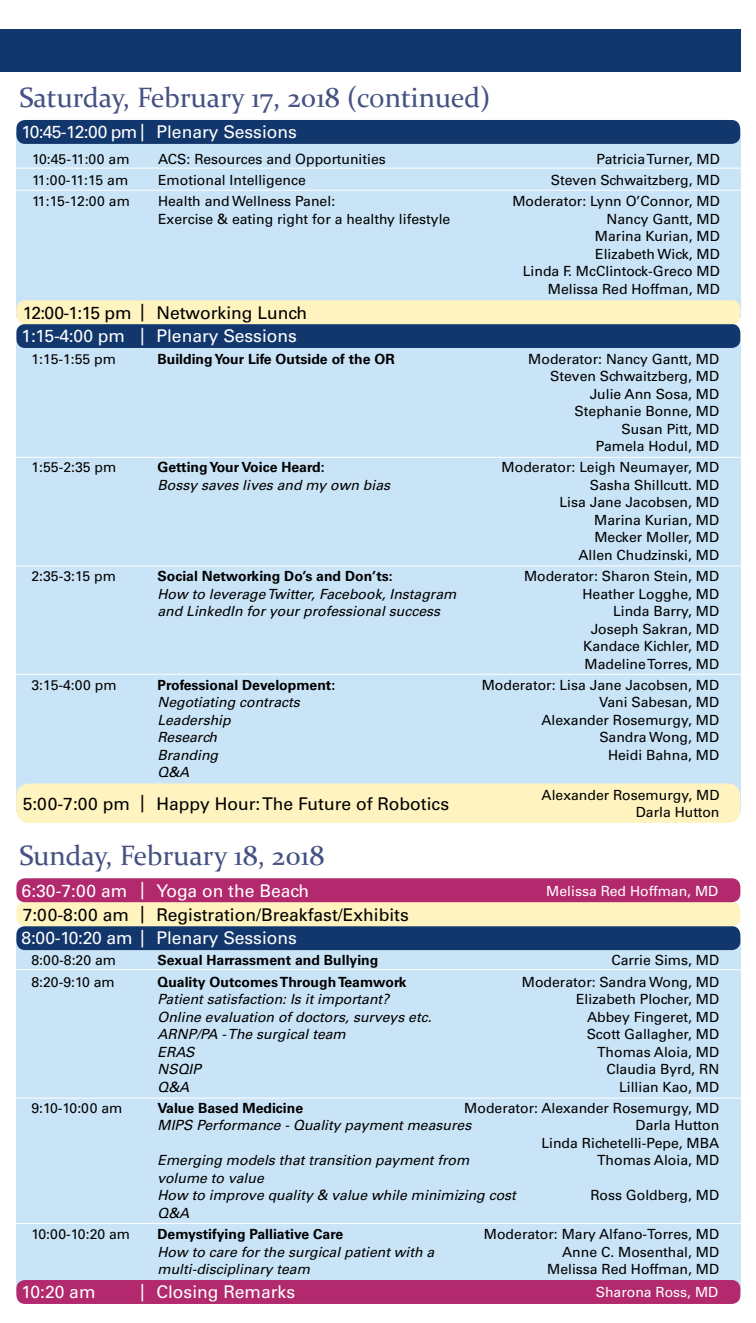
<style>
.page{position:relative;width:756px;height:1323px;background:#fff}
.page>*{position:absolute;margin:0;border:0;box-sizing:border-box;transform-origin:0 0}
.t1{font:28px "Constantia";color:#455182}
.t2{font:17.5px "Univers LT Std";color:#fff}
.t3{font:17.5px "Univers LT Std";color:#000}
.t4{font:14px/17.5px "Univers LT Std";color:#000;text-align:right}
.t5{font:italic 14px/17.5px "Univers LT Std";color:#000}
.t6{font:700 14px "Univers LT Std";color:#000}
.t7{font:14px "Univers LT Std";color:#fff}
</style>
<div class="page">
<div style="left:16px;top:938px;width:724px;height:354px;background:#cae4f7"></div>
<div style="left:16px;top:926px;width:724px;height:24px;background:#12376c;border-radius:9px"></div>
<div style="left:16px;top:341px;width:724px;height:471px;background:#cae4f7"></div>
<div style="left:16px;top:132px;width:724px;height:185px;background:#cae4f7"></div>
<div style="left:0;top:30px;width:740px;height:42px;background:#12376c"></div>
<div style="left:16px;top:902px;width:724px;height:24px;background:#fff3bf;border-radius:9px"></div>
<div style="left:16px;top:878px;width:724px;height:24px;background:#b3296d;border-radius:9px"></div>
<div style="left:16px;top:1280px;width:724px;height:24px;background:#b3296d;border-radius:9px"></div>
<div style="left:16px;top:120px;width:724px;height:24px;background:#12376c;border-radius:9px"></div>
<div style="left:16px;top:324px;width:724px;height:24px;background:#12376c;border-radius:9px"></div>
<hr style="left:13px;top:674px;width:733px;height:1px;background:#fff">
<hr style="left:11px;top:1098px;width:737px;height:1px;background:#fff">
<hr style="left:11px;top:1223px;width:737px;height:1px;background:#fff">
<hr style="left:12px;top:190px;width:736px;height:1px;background:#fff">
<hr style="left:11px;top:565px;width:733px;height:1px;background:#fff">
<hr style="left:12px;top:457px;width:732px;height:1px;background:#fff">
<hr style="left:14px;top:969px;width:732px;height:1px;background:#fff">
<hr style="left:14px;top:168px;width:733px;height:1px;background:#fff">
<div style="left:16px;top:784px;width:724px;height:39px;background:#fff3bf;border-radius:13px"></div>
<div style="left:16px;top:300px;width:724px;height:24px;background:#fff3bf;border-radius:9px"></div>
<h1 class="t1" style="left:19px;top:78px;width:473px">Saturday, February 17, 2018 (continued)</h1>
<p class="t2" style="left:22px;top:122px;width:277px">10:45-12:00 pm| Plenary Sessions</p>
<p class="t4" style="left:32px;top:150px;width:99px">10:45-11:00 am</p>
<p class="t4" style="left:158px;top:150px;width:229px">ACS: Resources and Opportunities</p>
<p class="t4" style="left:597px;top:150px;width:125px">Patricia Turner, MD</p>
<p class="t4" style="left:32px;top:171px;width:98px">11:00-11:15 am</p>
<p class="t4" style="left:158px;top:171px;width:149px">Emotional Intelligence</p>
<p class="t4" style="left:551px;top:171px;width:171px">Steven Schwaitzberg, MD</p>
<p class="t4" style="left:32px;top:193px;width:99px">11:15-12:00 am</p>
<p class="t4" style="left:158px;top:193px;width:179px">Health and Wellness Panel:</p>
<p class="t4" style="left:512px;top:193px;width:209px">Moderator: Lynn O’Connor, MD</p>
<p class="t4" style="left:158px;top:210px;width:294px">Exercise &amp; eating right for a healthy lifestyle</p>
<p class="t4" style="left:523px;top:210px;width:199px">Nancy Gantt, MD<br>Marina Kurian, MD<br>Elizabeth Wick, MD<br>Linda F. McClintock-Greco MD<br>Melissa Red Hoffman, MD</p>
<p class="t3" style="left:23px;top:302px;width:286px">12:00-1:15 pm | Networking Lunch</p>
<p class="t4" style="left:32px;top:350px;width:86px">1:15-1:55 pm</p>
<p class="t6" style="left:158px;top:350px;width:239px">Building Your Life Outside of the OR</p>
<p class="t4" style="left:528px;top:350px;width:193px">Moderator: Nancy Gantt, MD<br>Steven Schwaitzberg, MD<br>Julie Ann Sosa, MD<br>Stephanie Bonne, MD<br>Susan Pitt, MD<br>Pamela Hodul, MD</p>
<p class="t4" style="left:32px;top:459px;width:86px">1:55-2:35 pm</p>
<p class="t6" style="left:158px;top:459px;width:169px">Getting Your Voice Heard:</p>
<p class="t4" style="left:502px;top:459px;width:219px">Moderator: Leigh Neumayer, MD</p>
<p class="t5" style="left:158px;top:476px;width:234px">Bossy saves lives and my own bias</p>
<p class="t4" style="left:560px;top:476px;width:161px">Sasha Shillcutt. MD<br>Lisa Jane Jacobsen, MD<br>Marina Kurian, MD<br>Mecker Moller, MD<br>Allen Chudzinski, MD</p>
<p class="t4" style="left:32px;top:568px;width:86px">2:35-3:15 pm</p>
<p class="t6" style="left:158px;top:568px;width:237px">Social Networking Do’s and Don’ts:</p>
<p class="t4" style="left:524px;top:568px;width:197px">Moderator: Sharon Stein, MD</p>
<p class="t5" style="left:158px;top:585px;width:300px">How to leverage Twitter, Facebook, Instagram</p>
<p class="t4" style="left:582px;top:585px;width:138px">Heather Logghe, MD</p>
<p class="t5" style="left:158px;top:603px;width:284px">and LinkedIn for your professional success</p>
<p class="t4" style="left:583px;top:603px;width:138px">Linda Barry, MD<br>Joseph Sakran, MD<br>Kandace Kichler, MD<br>Madeline Torres, MD</p>
<p class="t4" style="left:32px;top:676px;width:87px">3:15-4:00 pm</p>
<p class="t6" style="left:158px;top:677px;width:179px">Professional Development:</p>
<p class="t4" style="left:482px;top:676px;width:239px">Moderator: Lisa Jane Jacobsen, MD</p>
<p class="t5" style="left:158px;top:694px;width:144px">Negotiating contracts</p>
<p class="t4" style="left:599px;top:694px;width:122px">Vani Sabesan, MD</p>
<p class="t5" style="left:158px;top:711px;width:75px">Leadership</p>
<p class="t4" style="left:541px;top:711px;width:179px">Alexander Rosemurgy, MD</p>
<p class="t5" style="left:158px;top:729px;width:61px">Research</p>
<p class="t4" style="left:600px;top:729px;width:121px">Sandra Wong, MD</p>
<p class="t5" style="left:158px;top:746px;width:62px">Branding</p>
<p class="t4" style="left:608px;top:746px;width:113px">Heidi Bahna, MD</p>
<p class="t5" style="left:158px;top:764px;width:33px">Q&amp;A</p>
<p class="t2" style="left:22px;top:326px;width:277px">1:15-4:00 pm | Plenary Sessions</p>
<p class="t3" style="left:23px;top:793px;width:428px">5:00-7:00 pm | Happy Hour: The Future of Robotics</p>
<p class="t4" style="left:542px;top:786px;width:179px">Alexander Rosemurgy, MD<br>Darla Hutton</p>
<h1 class="t1" style="left:19px;top:837px;width:307px">Sunday, February 18, 2018</h1>
<p class="t3" style="left:23px;top:904px;width:388px">7:00-8:00 am | Registration/Breakfast/Exhibits</p>
<p class="t2" style="left:22px;top:880px;width:289px">6:30-7:00 am | Yoga on the Beach</p>
<p class="t2" style="left:22px;top:928px;width:277px">8:00-10:20 am | Plenary Sessions</p>
<p class="t7" style="left:546px;top:882px;width:174px">Melissa Red Hoffman, MD</p>
<p class="t4" style="left:32px;top:952px;width:86px">8:00-8:20 am</p>
<p class="t6" style="left:158px;top:952px;width:222px">Sexual Harrassment and Bullying</p>
<p class="t4" style="left:611px;top:952px;width:109px">Carrie Sims, MD</p>
<p class="t4" style="left:32px;top:973px;width:85px">8:20-9:10 am</p>
<p class="t6" style="left:158px;top:973px;width:251px">Quality Outcomes Through Teamwork</p>
<p class="t4" style="left:522px;top:973px;width:199px">Moderator: Sandra Wong, MD</p>
<p class="t5" style="left:158px;top:991px;width:233px">Patient satisfaction: Is it important?</p>
<p class="t4" style="left:576px;top:990px;width:145px">Elizabeth Plocher, MD</p>
<p class="t5" style="left:158px;top:1008px;width:276px">Online evaluation of doctors, surveys etc.</p>
<p class="t4" style="left:587px;top:1008px;width:134px">Abbey Fingeret, MD</p>
<p class="t5" style="left:158px;top:1026px;width:190px">ARNP/PA - The surgical team</p>
<p class="t4" style="left:587px;top:1025px;width:134px">Scott Gallagher, MD</p>
<p class="t5" style="left:158px;top:1043px;width:39px">ERAS</p>
<p class="t4" style="left:597px;top:1043px;width:124px">Thomas Aloia, MD</p>
<p class="t5" style="left:158px;top:1061px;width:45px">NSQIP</p>
<p class="t4" style="left:606px;top:1060px;width:114px">Claudia Byrd, RN</p>
<p class="t5" style="left:158px;top:1078px;width:33px">Q&amp;A</p>
<p class="t4" style="left:619px;top:1078px;width:102px">Lillian Kao, MD</p>
<p class="t4" style="left:32px;top:1099px;width:92px">9:10-10:00 am</p>
<p class="t6" style="left:158px;top:1100px;width:147px">Value Based Medicine</p>
<p class="t4" style="left:464px;top:1099px;width:256px">Moderator: Alexander Rosemurgy, MD</p>
<p class="t5" style="left:158px;top:1117px;width:315px">MIPS Performance - Quality payment measures</p>
<p class="t4" style="left:541px;top:1117px;width:179px">Darla Hutton<br>Linda Richetelli-Pepe, MBA</p>
<p class="t5" style="left:158px;top:1152px;width:313px">Emerging models that transition payment from</p>
<p class="t4" style="left:597px;top:1152px;width:124px">Thomas Aloia, MD</p>
<p class="t5" style="left:158px;top:1169px;width:360px">volume to value<br>How to improve quality &amp; value while minimizing cost</p>
<p class="t4" style="left:590px;top:1187px;width:130px">Ross Goldberg, MD</p>
<p class="t5" style="left:158px;top:1204px;width:33px">Q&amp;A</p>
<p class="t4" style="left:32px;top:1226px;width:100px">10:00-10:20 am</p>
<p class="t6" style="left:158px;top:1226px;width:187px">Demystifying Palliative Care</p>
<p class="t4" style="left:484px;top:1226px;width:237px">Moderator: Mary Alfano-Torres, MD</p>
<p class="t5" style="left:158px;top:1243px;width:278px">How to care for the surgical patient with a</p>
<p class="t4" style="left:562px;top:1243px;width:159px">Anne C. Mosenthal, MD</p>
<p class="t5" style="left:158px;top:1261px;width:154px">multi-disciplinary team</p>
<p class="t4" style="left:547px;top:1261px;width:174px">Melissa Red Hoffman, MD</p>
<p class="t2" style="left:22px;top:1282px;width:75px">10:20 am</p>
<p class="t2" style="left:140px;top:1282px;width:156px">| Closing Remarks</p>
<p class="t7" style="left:596px;top:1284px;width:124px">Sharona Ross, MD</p>
</div>
